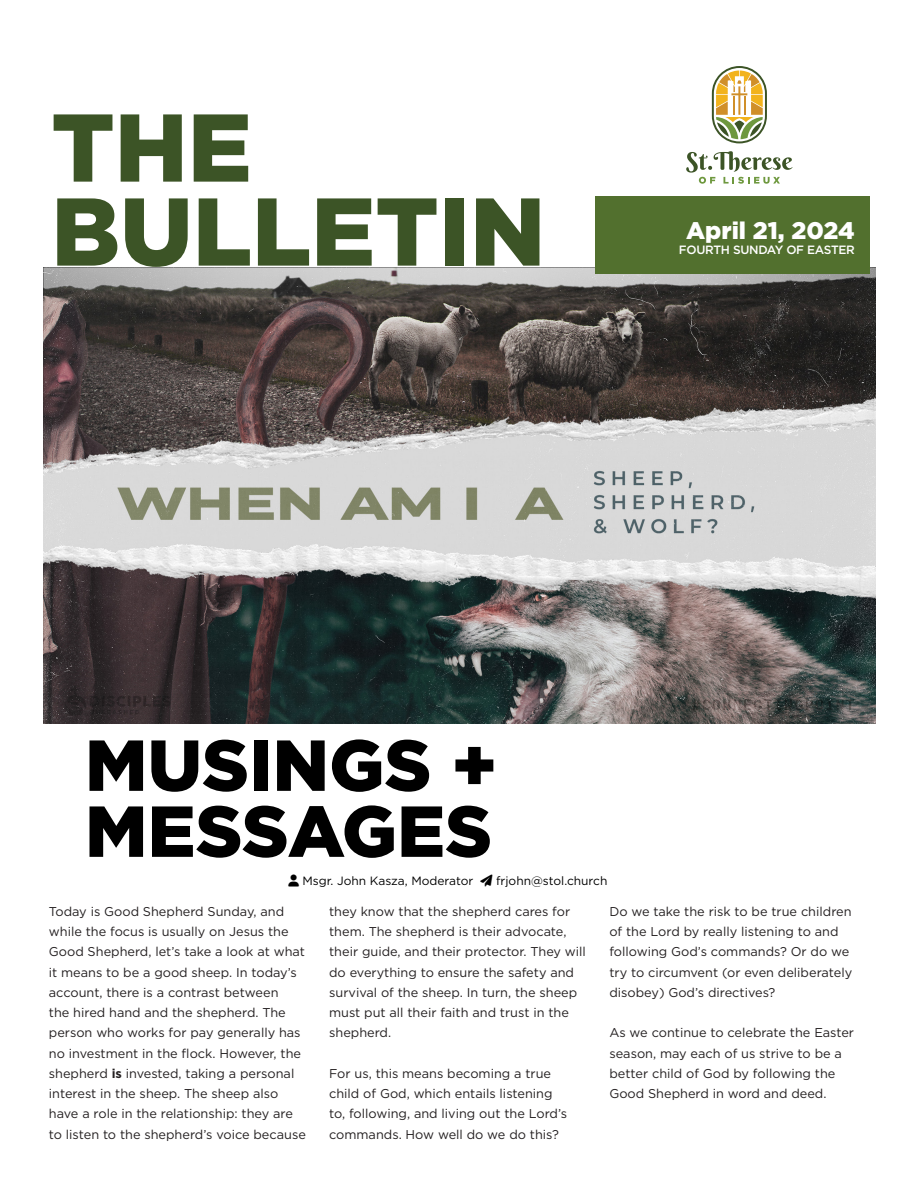
<style>
.page{position:relative;width:918px;height:1188px;background:#fff}
.page>*{position:absolute;margin:0;border:0;box-sizing:border-box;transform-origin:0 0}
.Paragraph_Style_2{font:900 96px "Gotham";color:#3c5426}
.t1{font:900 72px/66px "Gotham";color:#000}
.t2{font:900 24px "Gotham";color:#fff}
.t3{font:12.75px/20.2px "Gotham";color:#231f20}
.t4{font:12px "Gotham";color:#000}
.t5{font:500 12px "Gotham";letter-spacing:-.025em;color:#fff}
.s1{font-weight:700}
</style>
<div class="page">
<img style="left:43px;top:267px;width:833px;height:456px">
<div style="left:595px;top:196px;width:274px;height:78px;background:#52702e"></div>
<svg style="left:712px;top:66px;width:55px;height:77px"></svg>
<svg style="left:686px;top:151px;width:107px;height:33px"></svg>
<p class="Paragraph_Style_2" style="left:51px;top:82px;width:202px">THE</p>
<p class="Paragraph_Style_2" style="left:51px;top:166px;width:496px">BULLETIN</p>
<p class="t2" style="left:686px;top:214px;width:170px">April 21, 2024</p>
<p class="t5" style="left:679px;top:242px;width:178px">FOURTH SUNDAY OF EASTER</p>
<p class="t1" style="left:85px;top:732px;width:414px">MUSINGS +<br>MESSAGES</p>
<p class="t4" style="left:303px;top:873px;width:306px">Msgr. John Kasza, Moderator ➢ frjohn@stol.church</p>
<p class="t3" style="left:49px;top:901px;width:259px">Today is Good Shepherd Sunday, and while the focus is usually on Jesus the Good Shepherd, let’s take a look at what it means to be a good sheep. In today’s account, there is a contrast between<br>the hired hand and the shepherd. The person who works for pay generally has no investment in the flock. However, the shepherd <span class="s1">is</span> invested, taking a personal interest in the sheep. The sheep also have a role in the relationship: they are to listen to the shepherd’s voice because</p>
<p class="t3" style="left:329px;top:901px;width:258px">they know that the shepherd cares for them. The shepherd is their advocate, their guide, and their protector. They will do everything to ensure the safety and survival of the sheep. In turn, the sheep must put all their faith and trust in the shepherd.</p>
<p class="t3" style="left:609px;top:901px;width:244px">Do we take the risk to be true children of the Lord by really listening to and following God’s commands? Or do we try to circumvent (or even deliberately disobey) God’s directives?</p>
<p class="t3" style="left:609px;top:1022px;width:246px">As we continue to celebrate the Easter season, may each of us strive to be a better child of God by following the Good Shepherd in word and deed.</p>
<p class="t3" style="left:329px;top:1063px;width:240px">For us, this means becoming a true child of God, which entails listening to, following, and living out the Lord’s commands. How well do we do this?</p>
</div>
